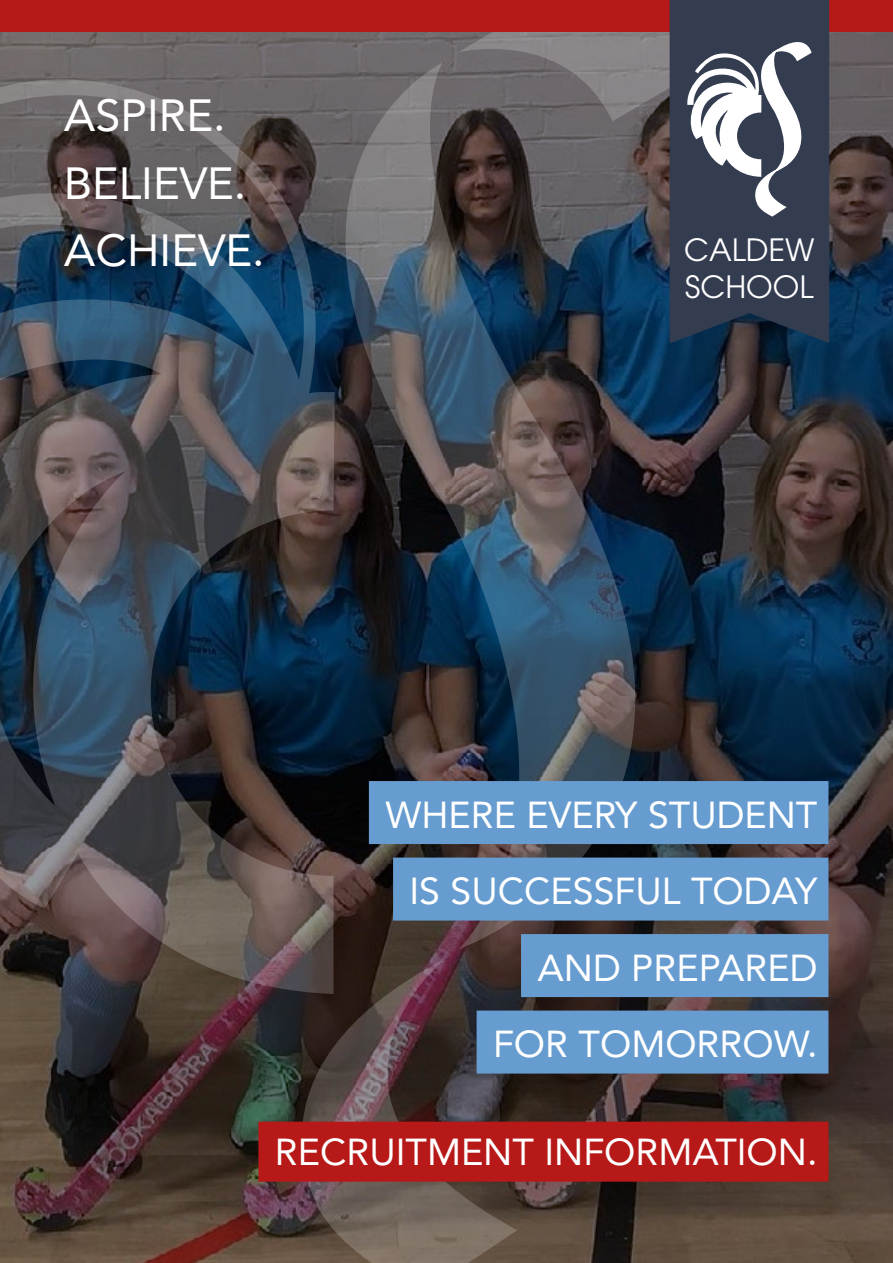
<style>
.page{position:relative;width:893px;height:1263px;background:#fff}
.page>*{position:absolute;margin:0;border:0;box-sizing:border-box;transform-origin:0 0}
.t1{font:45px/67.5px "Avenir";color:#fff}
.t2{font:37.5px/76.5px "Avenir";color:#fff;text-align:right}
.t3{font:30.6px/36.8px "ITC Avant Garde Pro";color:#fff}
</style>
<div class="page">
<svg style="left:724px;top:31px;width:169px;height:1232px;background:#33363d"></svg>
<img style="left:0;top:31px;width:724px;height:1232px">
<div style="left:0;top:0;width:893px;height:31px;background:#b71918"></div>
<div style="left:258px;top:1122px;width:570px;height:60px;background:#b71918"></div>
<div style="left:369px;top:781px;width:459px;height:63px;background:#669ccf"></div>
<div style="left:393px;top:857px;width:435px;height:63px;background:#669ccf"></div>
<div style="left:521px;top:934px;width:307px;height:63px;background:#669ccf"></div>
<div style="left:477px;top:1010px;width:351px;height:63px;background:#669ccf"></div>
<svg style="left:670px;top:0;width:159px;height:343px;background:#313a4e"></svg>
<svg style="left:686px;top:32px;width:135px;height:187px"></svg>
<p class="t1" style="left:64px;top:81px;width:202px">ASPIRE.<br>BELIEVE.<br>ACHIEVE.</p>
<p class="t3" style="left:684px;top:231px;width:132px">CALDEW<br>SCHOOL</p>
<p class="t2" style="left:385px;top:775px;width:434px">WHERE EVERY STUDENT<br>IS SUCCESSFUL TODAY<br>AND PREPARED<br>FOR TOMORROW.</p>
<p class="t2" style="left:275px;top:1112px;width:544px">RECRUITMENT INFORMATION.</p>
</div>
